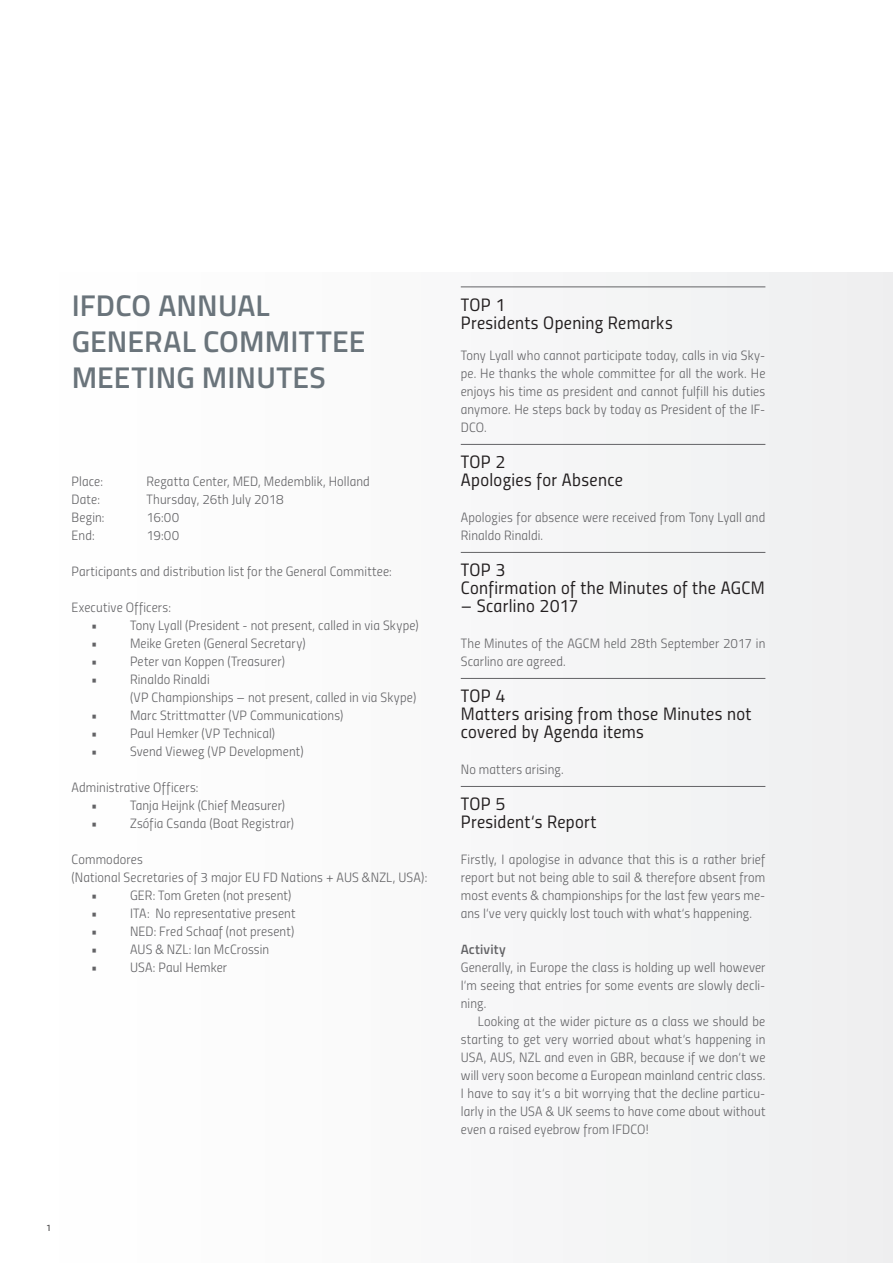
<style>
.page{position:relative;width:893px;height:1263px;background:#fff}
.page>*{position:absolute;margin:0;border:0;box-sizing:border-box;transform-origin:0 0}
.t1{font:600 30px/36px "Titillium";letter-spacing:.005em;color:#6a747b}
.t2{font:18px/18px "Titillium Regular Upright";letter-spacing:.015em;color:#231f20}
.t3{font:13.5px/18px "Titillium Light Upright";letter-spacing:.01em;color:#636366}
.t4{font:600 13.5px "Titillium";letter-spacing:.01em;color:#636366}
.t5{font:300 12px "The Sans";color:#312f30}
</style>
<div class="page">
<div style="left:0;top:272px;width:893px;height:991px;background:#f8f8f9"></div>
<hr style="left:461px;top:287px;width:304px;height:1px;background:#636366">
<hr style="left:461px;top:444px;width:304px;height:1px;background:#636366">
<hr style="left:461px;top:552px;width:304px;height:1px;background:#636366">
<hr style="left:461px;top:678px;width:304px;height:1px;background:#636366">
<hr style="left:461px;top:786px;width:304px;height:1px;background:#636366">
<h1 class="t1" style="left:72px;top:286px;width:295px">IFDCO ANNUAL<br>GENERAL COMMITTEE<br>MEETING MINUTES</h1>
<p class="t3" style="left:72px;top:472px;width:33px">Place:</p>
<p class="t3" style="left:147px;top:472px;width:225px">Regatta Center, MED, Medemblik, Holland</p>
<p class="t3" style="left:71px;top:490px;width:30px">Date:</p>
<p class="t3" style="left:147px;top:490px;width:139px">Thursday, 26th July 2018</p>
<p class="t3" style="left:71px;top:508px;width:34px">Begin:</p>
<p class="t3" style="left:147px;top:508px;width:34px">16:00</p>
<p class="t3" style="left:71px;top:526px;width:25px">End:</p>
<p class="t3" style="left:146px;top:526px;width:34px">19:00</p>
<p class="t3" style="left:71px;top:562px;width:322px">Participants and distribution list for the General Committee:</p>
<p class="t3" style="left:91px;top:598px;width:81px;text-indent:-19px">Executive Officers: •</p>
<p class="t3" style="left:130px;top:616px;width:290px">Tony Lyall (President - not present, called in via Skype)</p>
<p class="t3" style="left:91px;top:634px;width:8px">•</p>
<p class="t3" style="left:130px;top:634px;width:177px">Meike Greten (General Secretary)</p>
<p class="t3" style="left:91px;top:652px;width:8px">•</p>
<p class="t3" style="left:130px;top:652px;width:156px">Peter van Koppen (Treasurer)</p>
<p class="t3" style="left:91px;top:670px;width:8px">•</p>
<p class="t3" style="left:130px;top:670px;width:288px">Rinaldo Rinaldi<br>(VP Championships – not present, called in via Skype)</p>
<p class="t3" style="left:91px;top:706px;width:8px">•</p>
<p class="t3" style="left:130px;top:706px;width:215px">Marc Strittmatter (VP Communications)</p>
<p class="t3" style="left:91px;top:724px;width:8px">•</p>
<p class="t3" style="left:130px;top:724px;width:147px">Paul Hemker (VP Technical)</p>
<p class="t3" style="left:91px;top:742px;width:8px">•</p>
<p class="t3" style="left:130px;top:742px;width:175px">Svend Vieweg (VP Development)</p>
<p class="t3" style="left:91px;top:778px;width:109px;text-indent:-19px">Administrative Officers: •</p>
<p class="t3" style="left:130px;top:796px;width:157px">Tanja Heijnk (Chief Measurer)</p>
<p class="t3" style="left:91px;top:814px;width:8px">•</p>
<p class="t3" style="left:130px;top:814px;width:166px">Zsófia Csanda (Boat Registrar)</p>
<p class="t3" style="left:71px;top:850px;width:73px">Commodores</p>
<p class="t3" style="left:71px;top:868px;width:357px">(National Secretaries of 3 major EU FD Nations + AUS &amp;NZL, USA):</p>
<p class="t3" style="left:91px;top:886px;width:8px">•</p>
<p class="t3" style="left:130px;top:886px;width:163px">GER: Tom Greten (not present)</p>
<p class="t3" style="left:91px;top:904px;width:8px">•</p>
<p class="t3" style="left:130px;top:904px;width:167px">ITA: No representative present</p>
<p class="t3" style="left:91px;top:922px;width:8px">•</p>
<p class="t3" style="left:130px;top:922px;width:166px">NED: Fred Schaaf (not present)</p>
<p class="t3" style="left:91px;top:940px;width:8px">•</p>
<p class="t3" style="left:130px;top:940px;width:141px">AUS &amp; NZL: Ian McCrossin</p>
<p class="t3" style="left:91px;top:958px;width:8px">•</p>
<p class="t3" style="left:130px;top:958px;width:99px">USA: Paul Hemker</p>
<h2 class="t2" style="left:461px;top:294px;width:213px">TOP 1<br>Presidents Opening Remarks</h2>
<p class="t3" style="left:461px;top:346px;width:306px;text-align:justify">Tony Lyall who cannot participate today, calls in via Sky&shy;pe. He thanks the whole committee for all the work. He enjoys his time as president and cannot fulfill his duties anymore. He steps back by today as President of the IF-DCO.</p>
<h2 class="t2" style="left:461px;top:452px;width:164px">TOP 2<br>Apologies for Absence</h2>
<p class="t3" style="left:461px;top:508px;width:306px">Apologies for absence were received from Tony Lyall and<br>Rinaldo Rinaldi.</p>
<h2 class="t2" style="left:461px;top:560px;width:305px">TOP 3<br>Confirmation of the Minutes of the AGCM</h2>
<h2 class="t2" style="left:461px;top:596px;width:119px">– Scarlino 2017</h2>
<p class="t3" style="left:461px;top:634px;width:306px">The Minutes of the AGCM held 28th September 2017 in<br>Scarlino are agreed.</p>
<h2 class="t2" style="left:461px;top:686px;width:292px">TOP 4<br>Matters arising from those Minutes not covered by Agenda items</h2>
<p class="t3" style="left:461px;top:760px;width:104px">No matters arising.</p>
<h2 class="t2" style="left:461px;top:794px;width:137px">TOP 5<br>President‘s Report</h2>
<p class="t3" style="left:461px;top:850px;width:306px;text-align:justify">Firstly, I apologise in advance that this is a rather brief report but not being able to sail &amp; therefore absent from most events &amp; championships for the last few years me&shy;ans I‘ve very quickly lost touch with what‘s happening.</p>
<p class="t4" style="left:461px;top:939px;width:46px">Activity</p>
<p class="t3" style="left:461px;top:958px;width:306px;text-align:justify">Generally, in Europe the class is holding up well however I‘m seeing that entries for some events are slowly decli&shy;ning.</p>
<p class="t3" style="left:461px;top:1012px;width:306px;text-align:justify;text-indent:17px">Looking at the wider picture as a class we should be starting to get very worried about what‘s happening in USA, AUS, NZL and even in GBR, because if we don‘t we will very soon become a European mainland centric class.<br>I have to say it‘s a bit worrying that the decline particu&shy;larly in the USA &amp; UK seems to have come about without even a raised eyebrow from IFDCO!</p>
<p class="t5" style="left:47px;top:1217px;width:6px">1</p>
</div>
